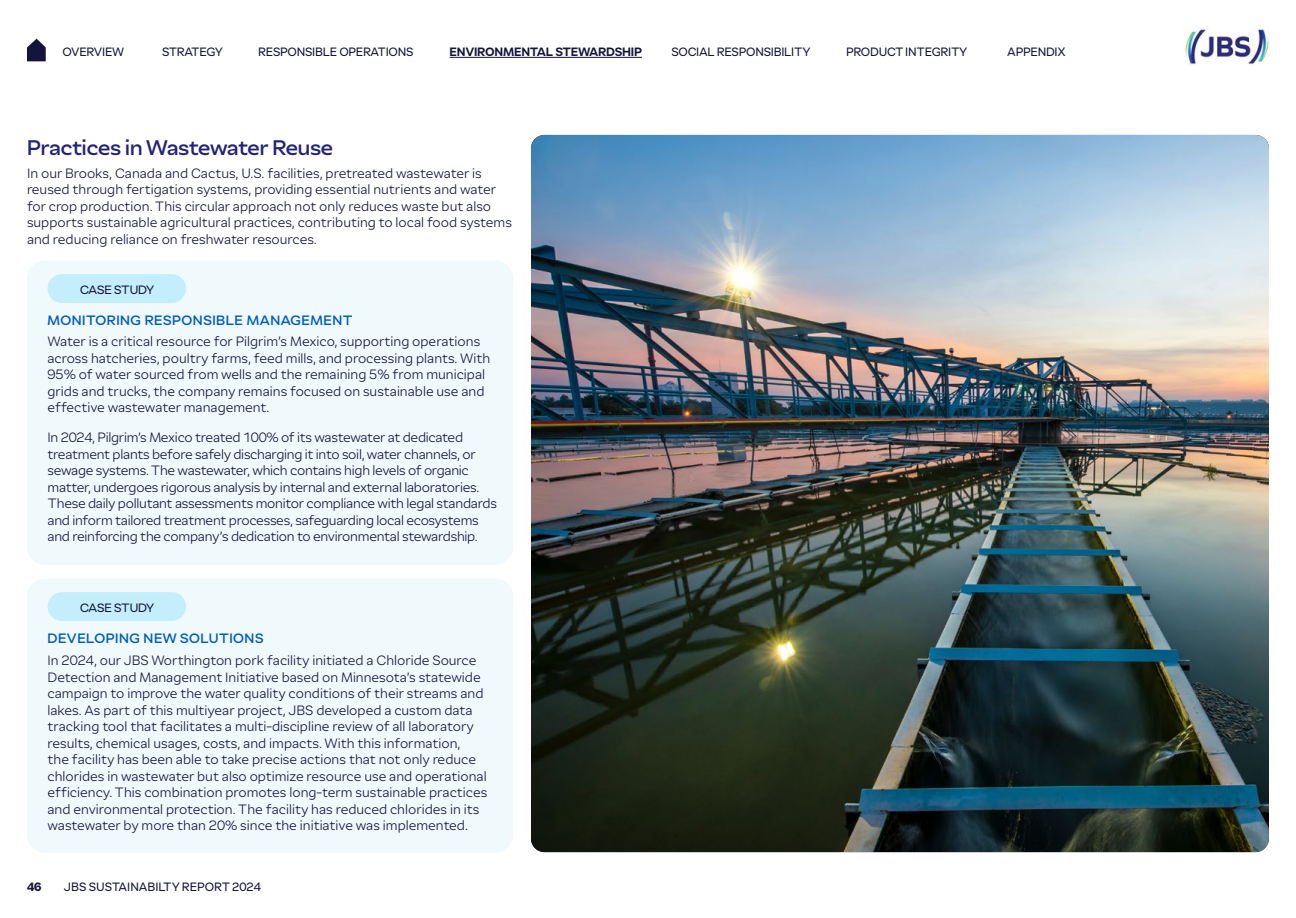
<style>
.page{position:relative;width:1296px;height:918px;background:#fff}
.page>*{position:absolute;margin:0;border:0;box-sizing:border-box;transform-origin:0 0}
.t1{font:500 21px "JBS Display";color:#232378}
.t2{font:13.5px/16.5px "JBS Variable Text";color:#14143c}
.t3{font:13.5px/16.5px "JBS Variable Text";letter-spacing:-.02em;color:#14143c}
.t4{font:500 13.5px "JBS Display";letter-spacing:.04em;color:#005abe}
.t5{font:12px "JBS Text";letter-spacing:-.02em;color:#14143c}
.t6{font:12px "JBS Text";color:#14143c}
.t7{font:600 12px "JBS Text";letter-spacing:-.02em;color:#14143c}
.t8{font:12px "JBS Display";letter-spacing:-.015em;color:#14143c}
.t9{font:700 12px "JBS Text";color:#14143c}
</style>
<div class="page">
<svg style="left:27px;top:39px;width:19px;height:22px"></svg>
<hr style="left:450px;top:57px;width:192px;height:1px;background:#14143c">
<img style="left:1184px;top:28px;width:86px;height:37px">
<div style="left:27px;top:578px;width:486px;height:275px;background:#f0fafd;border-radius:18px"></div>
<div style="left:27px;top:260px;width:486px;height:305px;background:#f0fafd;border-radius:18px"></div>
<img style="left:531px;top:135px;width:738px;height:717px">
<div style="left:48px;top:274px;width:138px;height:29px;background:#c4eefb;border-radius:14px"></div>
<div style="left:48px;top:592px;width:138px;height:29px;background:#c4eefb;border-radius:14px"></div>
<p class="t5" style="left:63px;top:45px;width:63px">OVERVIEW</p>
<p class="t5" style="left:162px;top:45px;width:62px">STRATEGY</p>
<p class="t5" style="left:258px;top:45px;width:157px">RESPONSIBLE OPERATIONS</p>
<p class="t7" style="left:450px;top:45px;width:194px">ENVIRONMENTAL STEWARDSHIP</p>
<p class="t5" style="left:671px;top:45px;width:141px">SOCIAL RESPONSIBILITY</p>
<p class="t5" style="left:846px;top:45px;width:123px">PRODUCT INTEGRITY</p>
<p class="t5" style="left:1007px;top:45px;width:60px">APPENDIX</p>
<h1 class="t1" style="left:27px;top:135px;width:308px">Practices in Wastewater Reuse</h1>
<p class="t2" style="left:27px;top:165px;width:486px">In our Brooks, Canada and Cactus, U.S. facilities, pretreated wastewater is reused through fertigation systems, providing essential nutrients and water for crop production. This circular approach not only reduces waste but also supports sustainable agricultural practices, contributing to local food systems and reducing reliance on freshwater resources.</p>
<p class="t8" style="left:80px;top:283px;width:76px">CASE STUDY</p>
<p class="t4" style="left:48px;top:313px;width:307px">MONITORING RESPONSIBLE MANAGEMENT</p>
<p class="t2" style="left:48px;top:333px;width:444px">Water is a critical resource for Pilgrim’s Mexico, supporting operations across hatcheries, poultry farms, feed mills, and processing plants. With 95% of water sourced from wells and the remaining 5% from municipal grids and trucks, the company remains focused on sustainable use and effective wastewater management.</p>
<p class="t3" style="left:48px;top:429px;width:451px">In 2024, Pilgrim’s Mexico treated 100% of its wastewater at dedicated treatment plants before safely discharging it into soil, water channels, or sewage systems. The wastewater, which contains high levels of organic matter, undergoes rigorous analysis by internal and external laboratories.<br>These daily pollutant assessments monitor compliance with legal standards and inform tailored treatment processes, safeguarding local ecosystems and reinforcing the company’s dedication to environmental stewardship.</p>
<p class="t8" style="left:80px;top:601px;width:76px">CASE STUDY</p>
<p class="t4" style="left:48px;top:630px;width:217px">DEVELOPING NEW SOLUTIONS</p>
<p class="t2" style="left:48px;top:652px;width:441px">In 2024, our JBS Worthington pork facility initiated a Chloride Source Detection and Management Initiative based on Minnesota’s statewide campaign to improve the water quality conditions of their streams and lakes. As part of this multiyear project, JBS developed a custom data tracking tool that facilitates a multi-discipline review of all laboratory results, chemical usages, costs, and impacts. With this information,<br>the facility has been able to take precise actions that not only reduce chlorides in wastewater but also optimize resource use and operational efficiency. This combination promotes long-term sustainable practices and environmental protection. The facility has reduced chlorides in its wastewater by more than 20% since the initiative was implemented.</p>
<p class="t9" style="left:27px;top:880px;width:16px">46</p>
<p class="t6" style="left:64px;top:880px;width:199px">JBS SUSTAINABILTY REPORT 2024</p>
</div>
